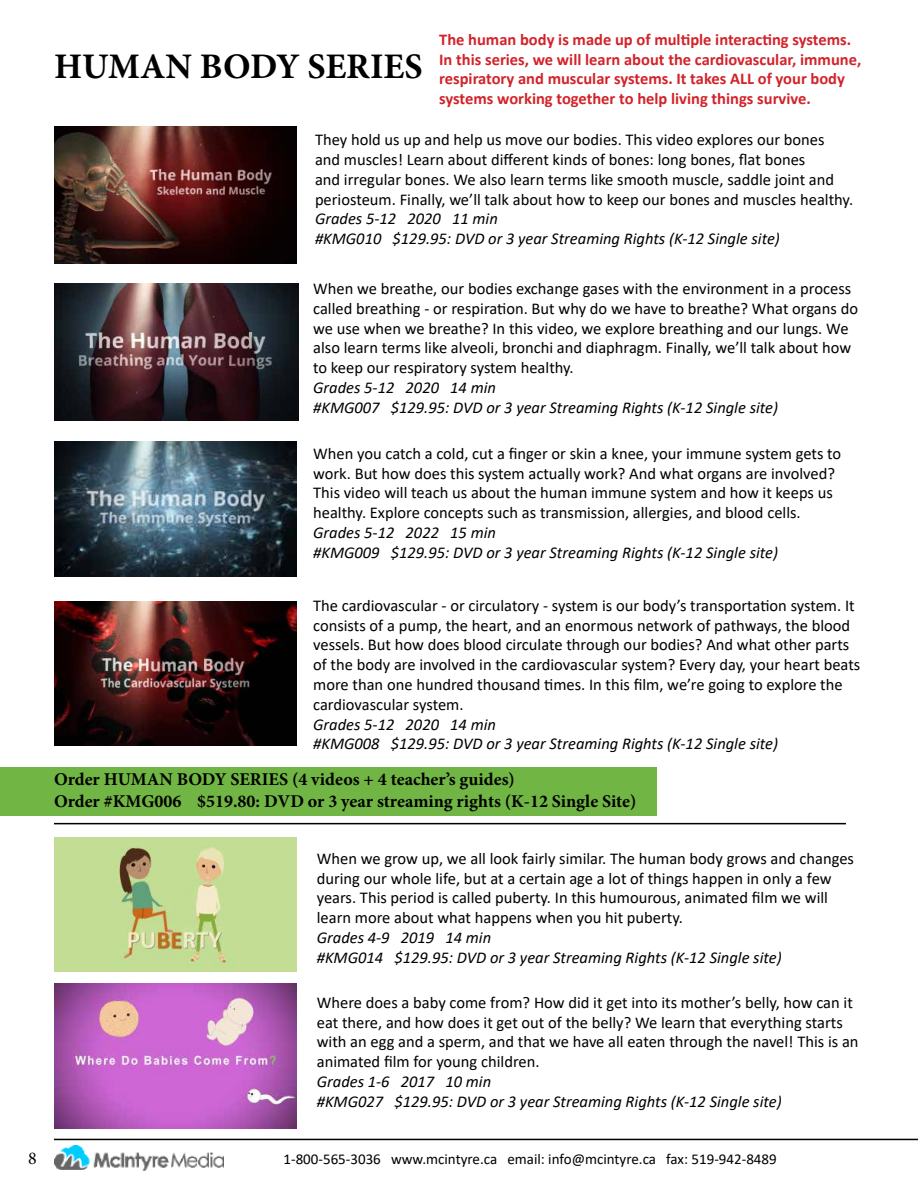
<style>
.page{position:relative;width:918px;height:1188px;background:#fff}
.page>*{position:absolute;margin:0;border:0;box-sizing:border-box;transform-origin:0 0}
.t1{font:700 36px "Minion Pro";color:#000}
.t2{font:700 18px/21.6px "Minion Pro";color:#000}
.t3{font:18px "Minion Pro";color:#000}
.t4{font:16.5px/19.8px "Calibri";color:#000}
.t5{font:italic 16.5px/19.8px "Calibri";color:#000}
.t6{font:700 16.5px/19.8px "Calibri";color:#d2232a}
.t7{font:15px "Calibri";color:#000}
</style>
<div class="page">
<img style="left:54px;top:837px;width:243px;height:135px">
<img style="left:54px;top:127px;width:243px;height:137px">
<img style="left:54px;top:284px;width:245px;height:136px">
<img style="left:54px;top:601px;width:243px;height:144px">
<img style="left:54px;top:442px;width:243px;height:135px">
<img style="left:54px;top:983px;width:243px;height:146px">
<hr style="left:54px;top:823px;width:792px;height:1px;background:#000">
<hr style="left:54px;top:1139px;width:864px;height:1px;background:#000">
<img style="left:54px;top:1146px;width:170px;height:25px">
<div style="left:0;top:767px;width:657px;height:49px;background:#71b644"></div>
<h1 class="t1" style="left:54px;top:41px;width:370px">HUMAN BODY SERIES</h1>
<p class="t6" style="left:439px;top:29px;width:424px">The human body is made up of multiple interacting systems.<br>In this series, we will learn about the cardiovascular, immune, respiratory and muscular systems. It takes ALL of your body systems working together to help living things survive.</p>
<p class="t4" style="left:315px;top:129px;width:540px">They hold us up and help us move our bodies. This video explores our bones and muscles! Learn about different kinds of bones: long bones, flat bones<br>and irregular bones. We also learn terms like smooth muscle, saddle joint and periosteum. Finally, we’ll talk about how to keep our bones and muscles healthy.</p>
<p class="t5" style="left:315px;top:208px;width:466px">Grades 5-12 2020 11 min<br>#KMG010 $129.95: DVD or 3 year Streaming Rights (K-12 Single site)</p>
<p class="t4" style="left:313px;top:278px;width:546px">When we breathe, our bodies exchange gases with the environment in a process called breathing - or respiration. But why do we have to breathe? What organs do we use when we breathe? In this video, we explore breathing and our lungs. We also learn terms like alveoli, bronchi and diaphragm. Finally, we’ll talk about how to keep our respiratory system healthy.</p>
<p class="t5" style="left:313px;top:377px;width:466px">Grades 5-12 2020 14 min<br>#KMG007 $129.95: DVD or 3 year Streaming Rights (K-12 Single site)</p>
<p class="t4" style="left:313px;top:443px;width:530px">When you catch a cold, cut a finger or skin a knee, your immune system gets to work. But how does this system actually work? And what organs are involved?<br>This video will teach us about the human immune system and how it keeps us healthy. Explore concepts such as transmission, allergies, and blood cells.</p>
<p class="t5" style="left:313px;top:522px;width:466px">Grades 5-12 2022 15 min<br>#KMG009 $129.95: DVD or 3 year Streaming Rights (K-12 Single site)</p>
<p class="t4" style="left:313px;top:595px;width:549px">The cardiovascular - or circulatory - system is our body’s transportation system. It consists of a pump, the heart, and an enormous network of pathways, the blood vessels. But how does blood circulate through our bodies? And what other parts of the body are involved in the cardiovascular system? Every day, your heart beats more than one hundred thousand times. In this film, we’re going to explore the cardiovascular system.</p>
<p class="t5" style="left:313px;top:714px;width:466px">Grades 5-12 2020 14 min<br>#KMG008 $129.95: DVD or 3 year Streaming Rights (K-12 Single site)</p>
<p class="t2" style="left:54px;top:769px;width:584px">Order HUMAN BODY SERIES (4 videos + 4 teacher’s guides)<br>Order #KMG006 $519.80: DVD or 3 year streaming rights (K-12 Single Site)</p>
<p class="t4" style="left:317px;top:848px;width:539px">When we grow up, we all look fairly similar. The human body grows and changes during our whole life, but at a certain age a lot of things happen in only a few years. This period is called puberty. In this humourous, animated film we will learn more about what happens when you hit puberty.</p>
<p class="t5" style="left:317px;top:927px;width:466px">Grades 4-9 2019 14 min<br>#KMG014 $129.95: DVD or 3 year Streaming Rights (K-12 Single site)</p>
<p class="t4" style="left:317px;top:992px;width:543px">Where does a baby come from? How did it get into its mother’s belly, how can it eat there, and how does it get out of the belly? We learn that everything starts with an egg and a sperm, and that we have all eaten through the navel! This is an animated film for young children.</p>
<p class="t5" style="left:317px;top:1071px;width:466px">Grades 1-6 2017 10 min<br>#KMG027 $129.95: DVD or 3 year Streaming Rights (K-12 Single site)</p>
<p class="t3" style="left:28px;top:1147px;width:10px">8</p>
<p class="t7" style="left:284px;top:1149px;width:495px">1-800-565-3036 www.mcintyre.ca email: info@mcintyre.ca fax: 519-942-8489</p>
</div>
